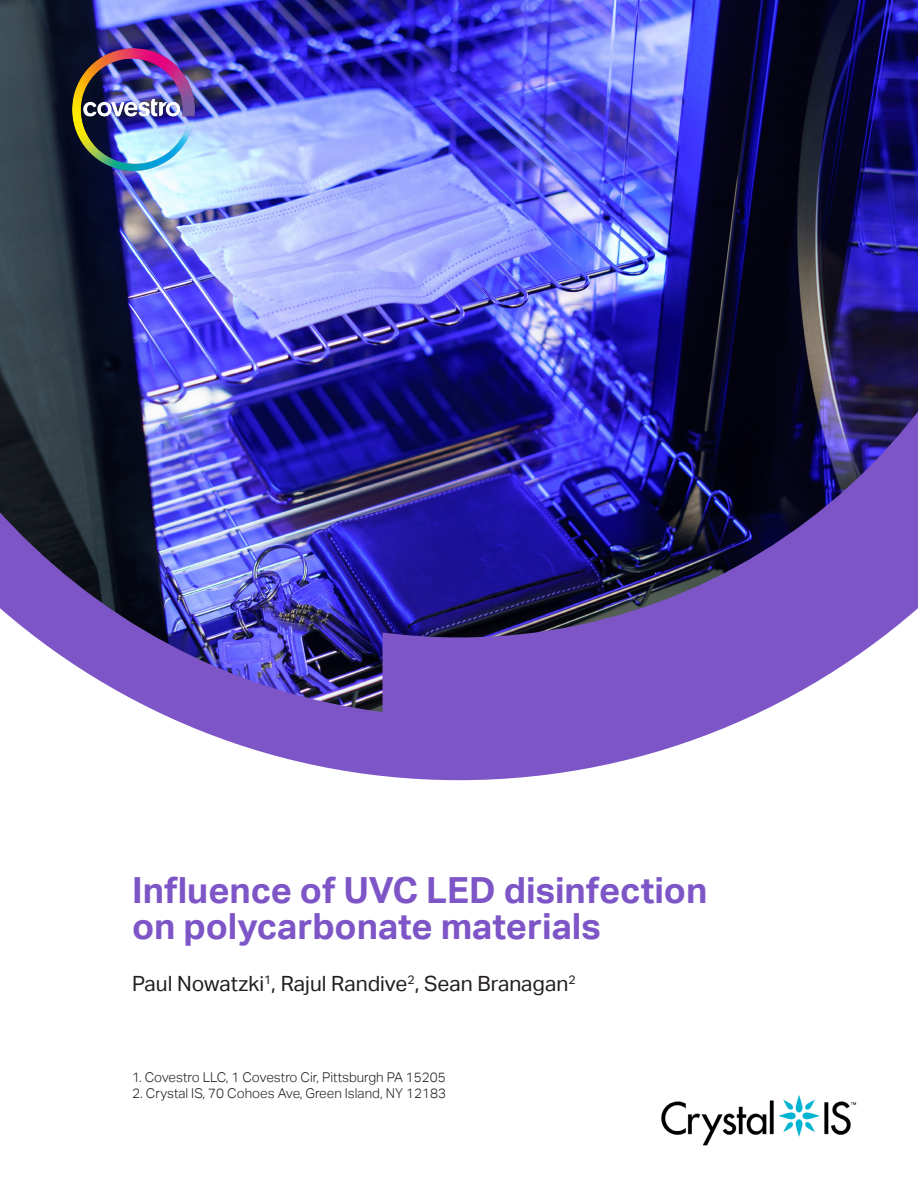
<style>
.page{position:relative;width:918px;height:1188px;background:#fff}
.page>*{position:absolute;margin:0;border:0;box-sizing:border-box;transform-origin:0 0}
.Headline{font:700 36px/36px "Aktiv Grotesk";color:#7d55c7}
.t1{font:21px "Aktiv Grotesk";color:#231f20}
.Body{font:300 13.5px "Aktiv Grotesk";color:#231f20}
</style>
<div class="page">
<img style="left:0;top:0;width:918px;height:780px">
<img style="left:69px;top:45px;width:129px;height:129px">
<img style="left:661px;top:1095px;width:196px;height:51px">
<p class="Headline" style="left:132px;top:873px;width:577px">Influence of UVC LED disinfection on polycarbonate materials</p>
<p class="t1" style="left:132px;top:972px;width:445px">Paul Nowatzki<sup>1</sup>, Rajul Randive<sup>2</sup>, Sean Branagan<sup>2</sup></p>
<p class="Body" style="left:132px;top:1069px;width:315px">1. Covestro LLC, 1 Covestro Cir, Pittsburgh PA 15205</p>
<p class="Body" style="left:132px;top:1086px;width:315px">2. Crystal IS, 70 Cohoes Ave, Green Island, NY 12183</p>
</div>
